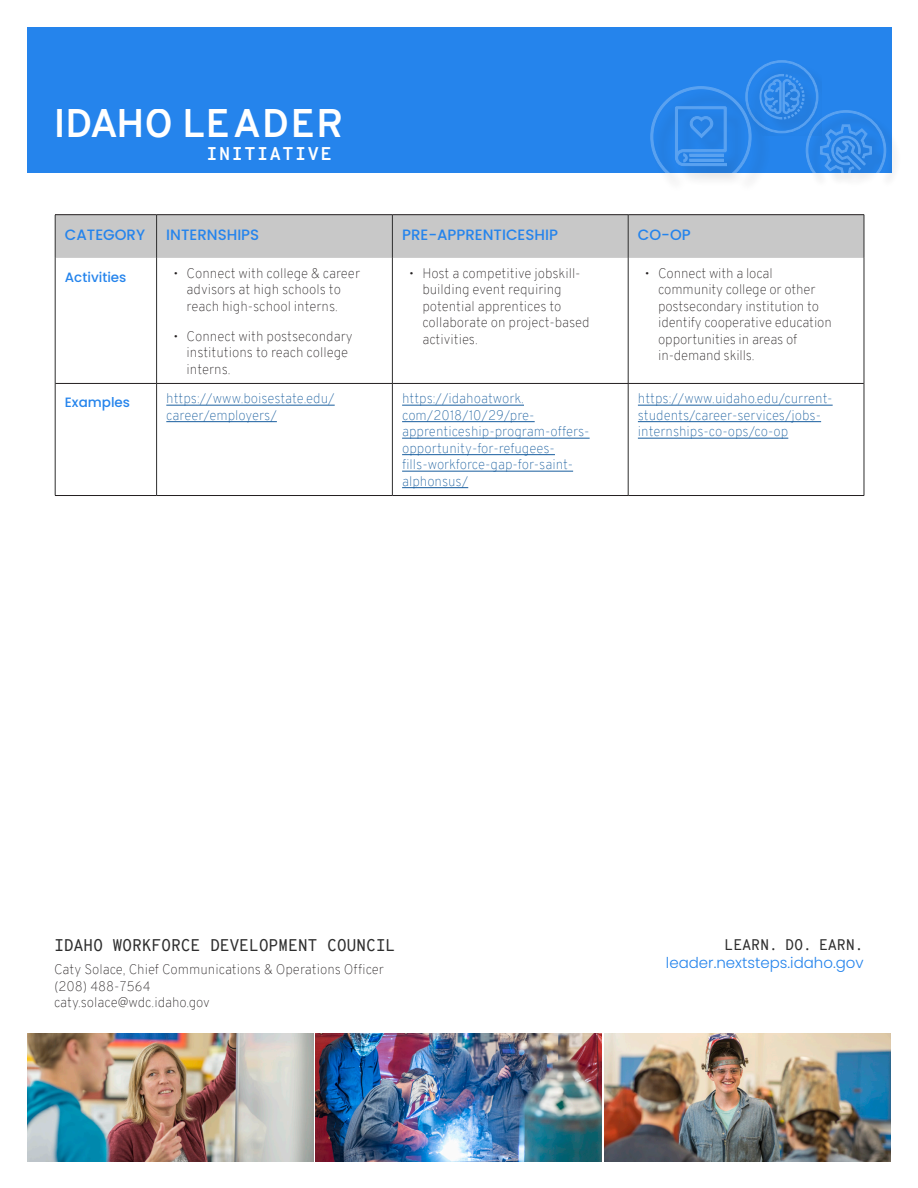
<style>
.page{position:relative;width:918px;height:1188px;background:#fff}
.page>*{position:absolute;margin:0;border:0;box-sizing:border-box;transform-origin:0 0}
.t1{font:700 39px "Overpass";letter-spacing:.03em;color:#fff}
.t2{font:700 18px "Overpass Mono";letter-spacing:.09em;color:#fff}
.Table_subhead{font:16.5px "Overpass Mono";letter-spacing:-.025em;color:#2e2e2e}
.Table_subhead-2{font:500 15px "Poppins";color:#2584ec}
.t3{font:300 15px "Poppins";color:#2584ec}
.t4{font:15px "Overpass Mono";letter-spacing:-.025em;color:#2e2e2e}
.Body{font:100 13.5px/16.5px "Overpass";color:#231f20}
.Body_bullets{font:100 13.5px/16.5px "Overpass";color:#175d9e}
.Table_left_column{font:500 13.5px "Poppins";color:#2584ec}
</style>
<div class="page">
<div style="left:27px;top:27px;width:864px;height:146px;background:#2584ec"></div>
<div style="left:808px;top:112px;width:94px;height:77px;background:#231f20;opacity:.75"></div>
<div style="left:653px;top:89px;width:119px;height:104px;background:#231f20;opacity:.75"></div>
<svg style="left:650px;top:60px;width:236px;height:113px"></svg>
<div style="left:56px;top:215px;width:808px;height:43px;background:#c8c8c8"></div>
<hr style="left:55px;top:258px;width:1px;height:125px;background:#2e2e2e">
<hr style="left:156px;top:258px;width:1px;height:125px;background:#2e2e2e">
<hr style="left:392px;top:258px;width:1px;height:125px;background:#2e2e2e">
<hr style="left:628px;top:258px;width:1px;height:125px;background:#2e2e2e">
<hr style="left:864px;top:258px;width:1px;height:125px;background:#2e2e2e">
<hr style="left:55px;top:383px;width:1px;height:112px;background:#2e2e2e">
<hr style="left:156px;top:384px;width:1px;height:111px;background:#2e2e2e">
<hr style="left:392px;top:384px;width:1px;height:111px;background:#2e2e2e">
<hr style="left:628px;top:384px;width:1px;height:111px;background:#2e2e2e">
<hr style="left:864px;top:383px;width:1px;height:112px;background:#2e2e2e">
<hr style="left:55px;top:383px;width:102px;height:1px;background:#231f20">
<hr style="left:157px;top:383px;width:235px;height:1px;background:#231f20">
<hr style="left:392px;top:383px;width:236px;height:1px;background:#231f20">
<hr style="left:628px;top:383px;width:236px;height:1px;background:#231f20">
<hr style="left:55px;top:495px;width:102px;height:1px;background:#231f20">
<hr style="left:157px;top:495px;width:235px;height:1px;background:#231f20">
<hr style="left:392px;top:495px;width:236px;height:1px;background:#231f20">
<hr style="left:628px;top:495px;width:236px;height:1px;background:#231f20">
<hr style="left:55px;top:214px;width:102px;height:1px;background:#231f20">
<hr style="left:157px;top:214px;width:235px;height:1px;background:#231f20">
<hr style="left:392px;top:214px;width:236px;height:1px;background:#231f20">
<hr style="left:628px;top:214px;width:236px;height:1px;background:#231f20">
<hr style="left:55px;top:215px;width:1px;height:43px;background:#2e2e2e">
<hr style="left:156px;top:215px;width:1px;height:43px;background:#2e2e2e">
<hr style="left:392px;top:215px;width:1px;height:43px;background:#2e2e2e">
<hr style="left:628px;top:215px;width:1px;height:43px;background:#2e2e2e">
<hr style="left:864px;top:215px;width:1px;height:43px;background:#2e2e2e">
<hr style="left:166px;top:405px;width:169px;height:1px;background:#175d9e">
<hr style="left:166px;top:421px;width:111px;height:1px;background:#175d9e">
<hr style="left:402px;top:405px;width:122px;height:1px;background:#175d9e">
<hr style="left:402px;top:421px;width:133px;height:1px;background:#175d9e">
<hr style="left:402px;top:438px;width:188px;height:1px;background:#175d9e">
<hr style="left:402px;top:454px;width:153px;height:1px;background:#175d9e">
<hr style="left:402px;top:471px;width:171px;height:1px;background:#175d9e">
<hr style="left:402px;top:487px;width:66px;height:1px;background:#175d9e">
<hr style="left:638px;top:405px;width:195px;height:1px;background:#175d9e">
<hr style="left:638px;top:421px;width:183px;height:1px;background:#175d9e">
<hr style="left:638px;top:438px;width:150px;height:1px;background:#175d9e">
<img style="left:27px;top:1034px;width:575px;height:127px">
<img style="left:604px;top:1034px;width:287px;height:127px">
<h1 class="t1" style="left:53px;top:95px;width:292px">IDAHO LEADER</h1>
<h2 class="t2" style="left:206px;top:141px;width:127px">INITIATIVE</h2>
<p class="Table_subhead-2" style="left:65px;top:226px;width:82px">CATEGORY</p>
<p class="Table_subhead-2" style="left:166px;top:226px;width:94px">INTERNSHIPS</p>
<p class="Table_subhead-2" style="left:402px;top:226px;width:157px">PRE-APPRENTICESHIP</p>
<p class="Table_subhead-2" style="left:638px;top:226px;width:54px">CO-OP</p>
<p class="Table_left_column" style="left:65px;top:269px;width:63px">Activities</p>
<p class="Body" style="left:187px;top:265px;width:175px;text-indent:-14px">• Connect with college &amp; career advisors at high schools to reach high-school interns.</p>
<p class="Body" style="left:187px;top:328px;width:168px;text-indent:-14px">• Connect with postsecondary institutions to reach college interns.</p>
<p class="Body" style="left:422px;top:265px;width:169px;text-indent:-14px">• Host a competitive jobskill&shy;building event requiring potential apprentices to collaborate on project-based activities.</p>
<p class="Body" style="left:658px;top:265px;width:175px;text-indent:-14px">• Connect with a local community college or other postsecondary institution to identify cooperative education opportunities in areas of in-demand skills.</p>
<p class="Table_left_column" style="left:65px;top:395px;width:67px">Examples</p>
<p class="Body_bullets" style="left:166px;top:390px;width:170px">https://www.boisestate.edu/ career/employers/</p>
<p class="Body_bullets" style="left:402px;top:390px;width:189px">https://idahoatwork. com/2018/10/29/pre&shy;apprenticeship-program-offers&shy;opportunity-for-refugees&shy;fills-workforce-gap-for-saint&shy;alphonsus/</p>
<p class="Body_bullets" style="left:638px;top:390px;width:196px">https://www.uidaho.edu/current&shy;students/career-services/jobs&shy;internships-co-ops/co-op</p>
<p class="Table_subhead" style="left:54px;top:933px;width:343px">IDAHO WORKFORCE DEVELOPMENT COUNCIL</p>
<p class="Body" style="left:54px;top:961px;width:332px">Caty Solace, Chief Communications &amp; Operations Officer (208) 488-7564<br>caty.solace@wdc.idaho.gov</p>
<p class="t4" style="left:725px;top:934px;width:141px">LEARN. DO. EARN.</p>
<p class="t3" style="left:666px;top:954px;width:199px">leader.nextsteps.idaho.gov</p>
</div>
